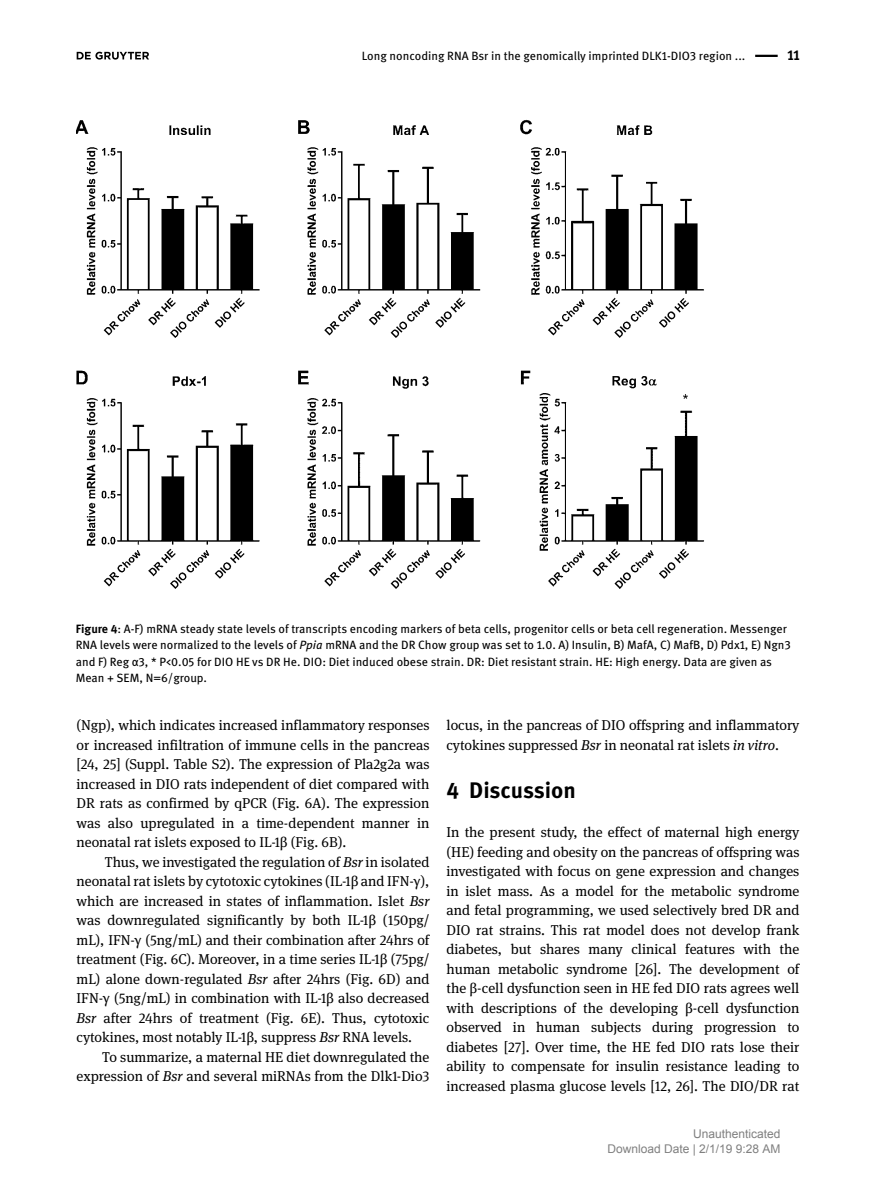
<style>
.page{position:relative;width:893px;height:1191px;background:#fff}
.page>*{position:absolute;margin:0;border:0;box-sizing:border-box;transform-origin:0 0}
.t1{font:700 22.5px "DG Meta Science";letter-spacing:-.005em;color:#000}
.t2{font:14.25px/19.5px "DG Meta Serif Science";color:#000;text-align:justify}
.t3{font:700 14.25px "DG Meta Science";color:#000}
.t4{font:12px/16.5px "DG Meta Science";color:#000}
.t5{font:12px/15px "Arial";color:#808080;text-align:right}
.s1{font-weight:700}
.s2{font-style:italic}
</style>
<div class="page">
<hr style="left:755px;top:55px;width:23px;height:2px;background:#000">
<svg style="left:77px;top:52px;width:72px;height:8px"></svg>
<img style="left:77px;top:119px;width:627px;height:470px">
<p class="t4" style="left:362px;top:47px;width:385px">Long noncoding RNA Bsr in the genomically imprinted DLK1-DIO3 region ...</p>
<p class="t3" style="left:787px;top:44px;width:13px">11</p>
<p class="t4" style="left:76px;top:620px;width:717px"><span class="s1">Figure 4</span>: A-F) mRNA steady state levels of transcripts encoding markers of beta cells, progenitor cells or beta cell regeneration. Messenger RNA levels were normalized to the levels of <span class="s2">Ppia</span> mRNA and the DR Chow group was set to 1.0. A) Insulin, B) MafA, C) MafB, D) Pdx1, E) Ngn3 and F) Reg α3, * P&lt;0.05 for DIO HE vs DR He. DIO: Diet induced obese strain. DR: Diet resistant strain. HE: High energy. Data are given as Mean + SEM, N=6/group.</p>
<p class="t2" style="left:77px;top:715px;width:354px">(Ngp), which indicates increased inflammatory responses or increased infiltration of immune cells in the pancreas [24, 25] (Suppl. Table S2). The expression of Pla2g2a was increased in DIO rats independent of diet compared with DR rats as confirmed by qPCR (Fig. 6A). The expression was also upregulated in a time-dependent manner in neonatal rat islets exposed to IL-1β (Fig. 6B).</p>
<p class="t2" style="left:77px;top:851px;width:354px;text-indent:28px">Thus, we investigated the regulation of <span class="s2">Bsr</span> in isolated neonatal rat islets by cytotoxic cytokines (IL-1β and IFN-γ), which are increased in states of inflammation. Islet <span class="s2">Bsr </span>was downregulated significantly by both IL-1β (150pg/ mL), IFN-γ (5ng/mL) and their combination after 24hrs of treatment (Fig. 6C). Moreover, in a time series IL-1β (75pg/ mL) alone down-regulated <span class="s2">Bsr</span> after 24hrs (Fig. 6D) and IFN-γ (5ng/mL) in combination with IL-1β also decreased <span class="s2">Bsr</span> after 24hrs of treatment (Fig. 6E). Thus, cytotoxic cytokines, most notably IL-1β, suppress <span class="s2">Bsr</span> RNA levels.</p>
<p class="t2" style="left:77px;top:1046px;width:354px;text-align:right">To summarize, a maternal HE diet downregulated the expression of <span class="s2">Bsr</span> and several miRNAs from the Dlk1-Dio3</p>
<p class="t2" style="left:446px;top:715px;width:354px">locus, in the pancreas of DIO offspring and inflammatory cytokines suppressed <span class="s2">Bsr</span> in neonatal rat islets <span class="s2">in vitro</span>.</p>
<h1 class="t1" style="left:446px;top:772px;width:131px">4 Discussion</h1>
<p class="t2" style="left:446px;top:822px;width:354px">In the present study, the effect of maternal high energy (HE) feeding and obesity on the pancreas of offspring was investigated with focus on gene expression and changes in islet mass. As a model for the metabolic syndrome and fetal programming, we used selectively bred DR and DIO rat strains. This rat model does not develop frank diabetes, but shares many clinical features with the human metabolic syndrome [26]. The development of the β-cell dysfunction seen in HE fed DIO rats agrees well with descriptions of the developing β-cell dysfunction observed in human subjects during progression to diabetes [27]. Over time, the HE fed DIO rats lose their ability to compensate for insulin resistance leading to increased plasma glucose levels [12, 26]. The DIO/DR rat</p>
<p class="t5" style="left:607px;top:1127px;width:175px">Unauthenticated<br>Download Date | 2/1/19 9:28 AM</p>
</div>
